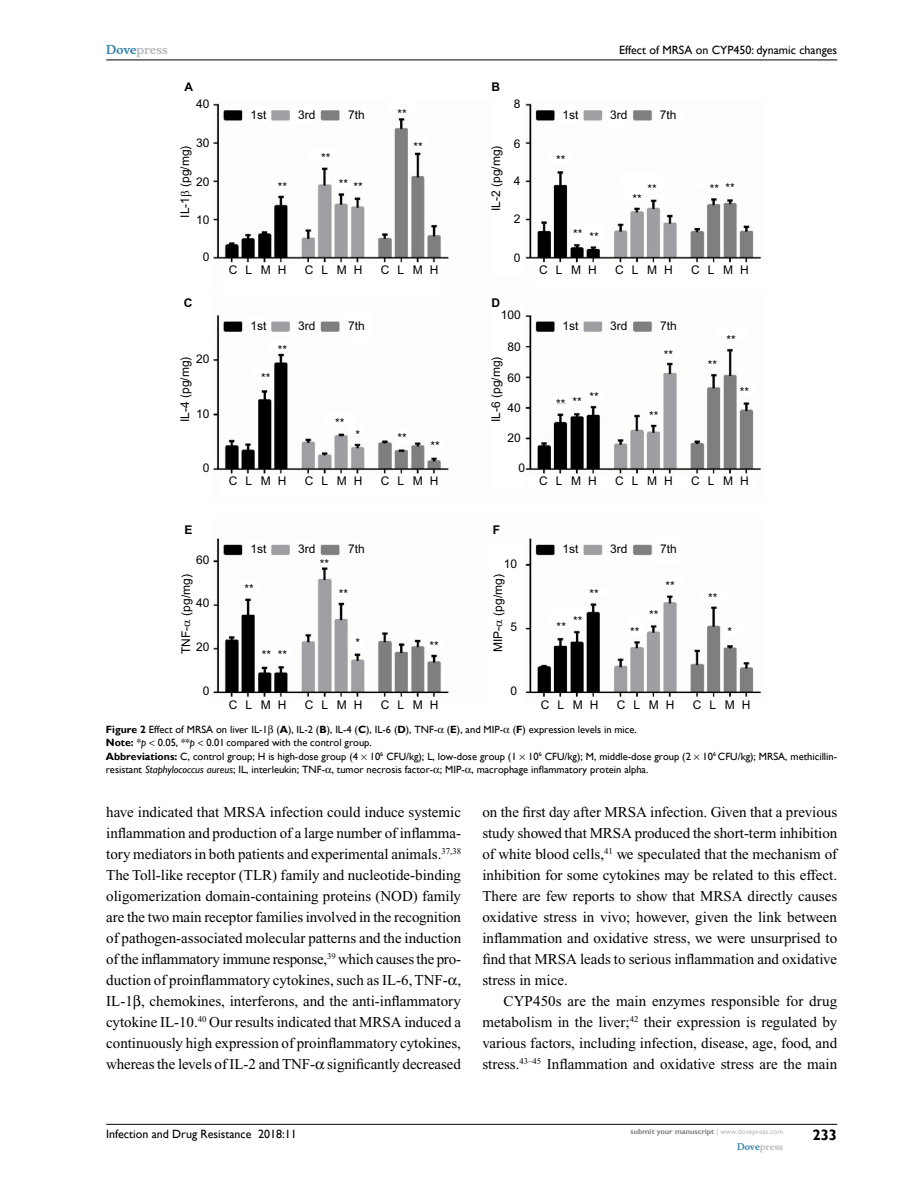
<style>
.page{position:relative;width:918px;height:1188px;background:#fff}
.page>*{position:absolute;margin:0;border:0;box-sizing:border-box;transform-origin:0 0}
.t1{font:15px/21px "Times New Roman";color:#000;text-align:justify}
.t2{font:700 15px "Gill Sans";color:#000}
.t3{font:12px "Arial";color:#000}
.t4{font:12px "Gill Sans";color:#000}
.t5{font:700 12px "Musee";color:#b8babc}
.t6{font:700 12px "Arial";color:#000}
.t7{font:10.5px/13.5px "Gill Sans";color:#000}
.t8{font:700 9px "Musee";color:#b8babc}
.t9{font:700 7.5px "Gill Sans";color:#808285}
.s1{color:#3785ad}
.s2{font-weight:700}
.s3{font-style:italic}
.s4{font-weight:400;color:#b8babc}
</style>
<div class="page">
<hr style="left:106px;top:1124px;width:731px;height:1px;background:#000">
<hr style="left:106px;top:60px;width:731px;height:1px;background:#000">
<img style="left:213px;top:103px;width:548px;height:594px">
<svg style="left:497px;top:619px;width:5px;height:7px"></svg>
<p class="t5" style="left:106px;top:43px;width:63px"><span class="s1">Dove</span>press</p>
<p class="t6" style="left:184px;top:78px;width:10px">A</p>
<p class="t6" style="left:491px;top:78px;width:10px">B</p>
<p class="t4" style="left:619px;top:43px;width:220px">Effect of MRSA on CYP450: dynamic changes</p>
<p class="t3" style="left:514px;top:96px;width:8px">8</p>
<p class="t3" style="left:196px;top:96px;width:15px">40</p>
<p class="t3" style="left:398px;top:106px;width:11px">**</p>
<p class="t3" style="left:251px;top:107px;width:18px">1st</p>
<p class="t3" style="left:298px;top:107px;width:19px">3rd</p>
<p class="t3" style="left:348px;top:107px;width:18px">7th</p>
<p class="t3" style="left:562px;top:107px;width:18px">1st</p>
<p class="t3" style="left:610px;top:107px;width:19px">3rd</p>
<p class="t3" style="left:660px;top:107px;width:18px">7th</p>
<p class="t3" style="left:321px;top:150px;width:11px">**</p>
<p class="t3" style="left:556px;top:151px;width:11px">**</p>
<p class="t3" style="left:196px;top:135px;width:15px">30</p>
<p class="t3" style="left:514px;top:135px;width:8px">6</p>
<p class="t3" style="left:414px;top:139px;width:11px">**</p>
<p class="t3" style="left:177px;top:218px;width:73px;rotate:-90deg">IL-1 (pg/mg)</p>
<p class="t3" style="left:488px;top:211px;width:67px;rotate:-90deg">IL-2 (pg/mg)</p>
<p class="t3" style="left:514px;top:173px;width:8px">4</p>
<p class="t3" style="left:196px;top:173px;width:15px">20</p>
<p class="t3" style="left:339px;top:177px;width:25px">** **</p>
<p class="t3" style="left:278px;top:178px;width:11px">**</p>
<p class="t3" style="left:647px;top:181px;width:11px">**</p>
<p class="t3" style="left:710px;top:180px;width:27px">** **</p>
<p class="t3" style="left:632px;top:190px;width:11px">**</p>
<p class="t3" style="left:514px;top:211px;width:8px">2</p>
<p class="t3" style="left:196px;top:211px;width:15px">10</p>
<p class="t3" style="left:203px;top:249px;width:8px">0</p>
<p class="t3" style="left:229px;top:262px;width:59px">CLMH</p>
<p class="t3" style="left:305px;top:262px;width:59px">CLMH</p>
<p class="t3" style="left:381px;top:262px;width:59px">CLMH</p>
<p class="t6" style="left:184px;top:294px;width:10px">C</p>
<p class="t6" style="left:491px;top:294px;width:10px">D</p>
<p class="t3" style="left:514px;top:249px;width:8px">0</p>
<p class="t3" style="left:251px;top:317px;width:18px">1st</p>
<p class="t3" style="left:298px;top:317px;width:19px">3rd</p>
<p class="t3" style="left:348px;top:317px;width:18px">7th</p>
<p class="t3" style="left:501px;top:307px;width:22px">100</p>
<p class="t3" style="left:278px;top:341px;width:11px">**</p>
<p class="t3" style="left:508px;top:338px;width:15px">80</p>
<p class="t3" style="left:196px;top:351px;width:15px">20</p>
<p class="t3" style="left:177px;top:422px;width:67px;rotate:-90deg">IL-4 (pg/mg)</p>
<p class="t3" style="left:196px;top:405px;width:15px">10</p>
<p class="t3" style="left:261px;top:370px;width:11px">**</p>
<p class="t3" style="left:335px;top:414px;width:11px">**</p>
<p class="t3" style="left:488px;top:422px;width:67px;rotate:-90deg">IL-6 (pg/mg)</p>
<p class="t3" style="left:508px;top:369px;width:15px">60</p>
<p class="t3" style="left:508px;top:399px;width:15px">40</p>
<p class="t3" style="left:355px;top:427px;width:6px">*</p>
<p class="t3" style="left:398px;top:430px;width:11px">**</p>
<p class="t3" style="left:430px;top:438px;width:11px">**</p>
<p class="t3" style="left:508px;top:429px;width:15px">20</p>
<p class="t3" style="left:203px;top:459px;width:8px">0</p>
<p class="t3" style="left:519px;top:459px;width:8px">0</p>
<p class="t3" style="left:229px;top:472px;width:10px">C</p>
<p class="t3" style="left:246px;top:472px;width:42px">LMH</p>
<p class="t3" style="left:305px;top:472px;width:59px">CLMH</p>
<p class="t3" style="left:381px;top:472px;width:59px">CLMH</p>
<p class="t3" style="left:573px;top:227px;width:27px">** **</p>
<p class="t3" style="left:539px;top:262px;width:59px">CLMH</p>
<p class="t3" style="left:615px;top:262px;width:59px">CLMH</p>
<p class="t3" style="left:691px;top:262px;width:59px">CLMH</p>
<p class="t3" style="left:562px;top:317px;width:18px">1st</p>
<p class="t3" style="left:610px;top:317px;width:19px">3rd</p>
<p class="t3" style="left:660px;top:317px;width:18px">7th</p>
<p class="t3" style="left:556px;top:394px;width:44px">** ** **</p>
<p class="t3" style="left:664px;top:346px;width:11px">**</p>
<p class="t3" style="left:649px;top:407px;width:11px">**</p>
<p class="t3" style="left:708px;top:357px;width:11px">**</p>
<p class="t3" style="left:726px;top:331px;width:11px">**</p>
<p class="t3" style="left:740px;top:384px;width:11px">**</p>
<p class="t3" style="left:539px;top:472px;width:59px">CLMH</p>
<p class="t3" style="left:615px;top:472px;width:59px">CLMH</p>
<p class="t3" style="left:691px;top:472px;width:59px">CLMH</p>
<p class="t6" style="left:185px;top:522px;width:10px">E</p>
<p class="t6" style="left:493px;top:522px;width:9px">F</p>
<p class="t3" style="left:196px;top:551px;width:15px">60</p>
<p class="t3" style="left:251px;top:541px;width:18px">1st</p>
<p class="t3" style="left:298px;top:541px;width:19px">3rd</p>
<p class="t3" style="left:348px;top:541px;width:18px">7th</p>
<p class="t3" style="left:320px;top:555px;width:11px">**</p>
<p class="t3" style="left:504px;top:555px;width:15px">10</p>
<p class="t3" style="left:178px;top:654px;width:81px;rotate:-90deg">TNF- (pg/mg)</p>
<p class="t3" style="left:196px;top:595px;width:15px">40</p>
<p class="t3" style="left:196px;top:638px;width:15px">20</p>
<p class="t3" style="left:245px;top:580px;width:11px">**</p>
<p class="t3" style="left:262px;top:647px;width:27px">** **</p>
<p class="t3" style="left:339px;top:585px;width:11px">**</p>
<p class="t3" style="left:355px;top:634px;width:6px">*</p>
<p class="t3" style="left:429px;top:637px;width:11px">**</p>
<p class="t3" style="left:490px;top:652px;width:79px;rotate:-90deg">MIP- (pg/mg)</p>
<p class="t3" style="left:511px;top:618px;width:8px">5</p>
<p class="t3" style="left:203px;top:682px;width:8px">0</p>
<p class="t3" style="left:511px;top:682px;width:8px">0</p>
<p class="t3" style="left:229px;top:696px;width:10px">C</p>
<p class="t3" style="left:246px;top:696px;width:42px">LMH</p>
<p class="t3" style="left:305px;top:696px;width:59px">CLMH</p>
<p class="t3" style="left:381px;top:696px;width:59px">CLMH</p>
<p class="t3" style="left:562px;top:541px;width:18px">1st</p>
<p class="t3" style="left:610px;top:541px;width:19px">3rd</p>
<p class="t3" style="left:660px;top:541px;width:18px">7th</p>
<p class="t3" style="left:589px;top:585px;width:11px">**</p>
<p class="t3" style="left:573px;top:612px;width:11px">**</p>
<p class="t3" style="left:557px;top:618px;width:11px">**</p>
<p class="t3" style="left:630px;top:623px;width:11px">**</p>
<p class="t3" style="left:665px;top:578px;width:11px">**</p>
<p class="t3" style="left:649px;top:606px;width:11px">**</p>
<p class="t3" style="left:708px;top:590px;width:11px">**</p>
<p class="t3" style="left:727px;top:623px;width:6px">*</p>
<p class="t3" style="left:541px;top:696px;width:10px">C</p>
<p class="t3" style="left:558px;top:696px;width:42px">LMH</p>
<p class="t3" style="left:617px;top:696px;width:59px">CLMH</p>
<p class="t3" style="left:693px;top:696px;width:59px">CLMH</p>
<p class="t7" style="left:106px;top:723px;width:733px"><span class="s2">Figure 2</span> Effect of MRSA on liver IL-1 (<span class="s2">A</span>), IL-2 (<span class="s2">B</span>), IL-4 (<span class="s2">C</span>), IL-6 (<span class="s2">D</span>), TNF- (<span class="s2">E</span>), and MIP- (<span class="s2">F</span>) expression levels in mice.<br><span class="s2">Note:</span> *<span class="s3">p</span> 0.05, **<span class="s3">p</span> 0.01 compared with the control group.<br><span class="s2">Abbreviations:</span> C, control group; H is high-dose group (4 10<sup>6</sup> CFU/kg); L, low-dose group (1 10<sup>6</sup> CFU/kg); M, middle-dose group (2 10<sup>6</sup> CFU/kg); MRSA, methicillin&shy;resistant <span class="s3">Staphylococcus aureus</span>; IL, interleukin; TNF- , tumor necrosis factor- ; MIP- , macrophage inflammatory protein alpha.</p>
<p class="t1" style="left:106px;top:801px;width:357px">have indicated that MRSA infection could induce systemic inflammation and production of a large number of inflamma&shy;tory mediators in both patients and experimental animals.<sup>37,38<br></sup>The Toll-like receptor (TLR) family and nucleotide-binding oligomerization domain-containing proteins (NOD) family are the two main receptor families involved in the recognition of pathogen-associated molecular patterns and the induction of the inflammatory immune response,<sup>39</sup> which causes the pro&shy;duction of proinflammatory cytokines, such as IL-6, TNF- , IL-1 , chemokines, interferons, and the anti-inflammatory cytokine IL-10.<sup>40</sup> Our results indicated that MRSA induced a continuously high expression of proinflammatory cytokines, whereas the levels of IL-2 and TNF- significantly decreased</p>
<p class="t1" style="left:482px;top:801px;width:356px">on the first day after MRSA infection. Given that a previous study showed that MRSA produced the short-term inhibition of white blood cells,<sup>41</sup> we speculated that the mechanism of inhibition for some cytokines may be related to this effect.<br>There are few reports to show that MRSA directly causes oxidative stress in vivo; however, given the link between inflammation and oxidative stress, we were unsurprised to find that MRSA leads to serious inflammation and oxidative stress in mice.</p>
<p class="t1" style="left:482px;top:990px;width:356px;text-indent:21px">CYP450s are the main enzymes responsible for drug metabolism in the liver;<sup>42</sup> their expression is regulated by various factors, including infection, disease, age, food, and stress.<sup>43–45</sup> Inflammation and oxidative stress are the main</p>
<p class="t4" style="left:106px;top:1127px;width:192px">Infection and Drug Resistance 2018:11</p>
<p class="t9" style="left:631px;top:1127px;width:154px">submit your manuscript <span class="s4">| www.dovepress.com</span></p>
<p class="t8" style="left:737px;top:1141px;width:48px"><span class="s1">Dove</span>press</p>
<p class="t2" style="left:812px;top:1126px;width:26px">233</p>
</div>
